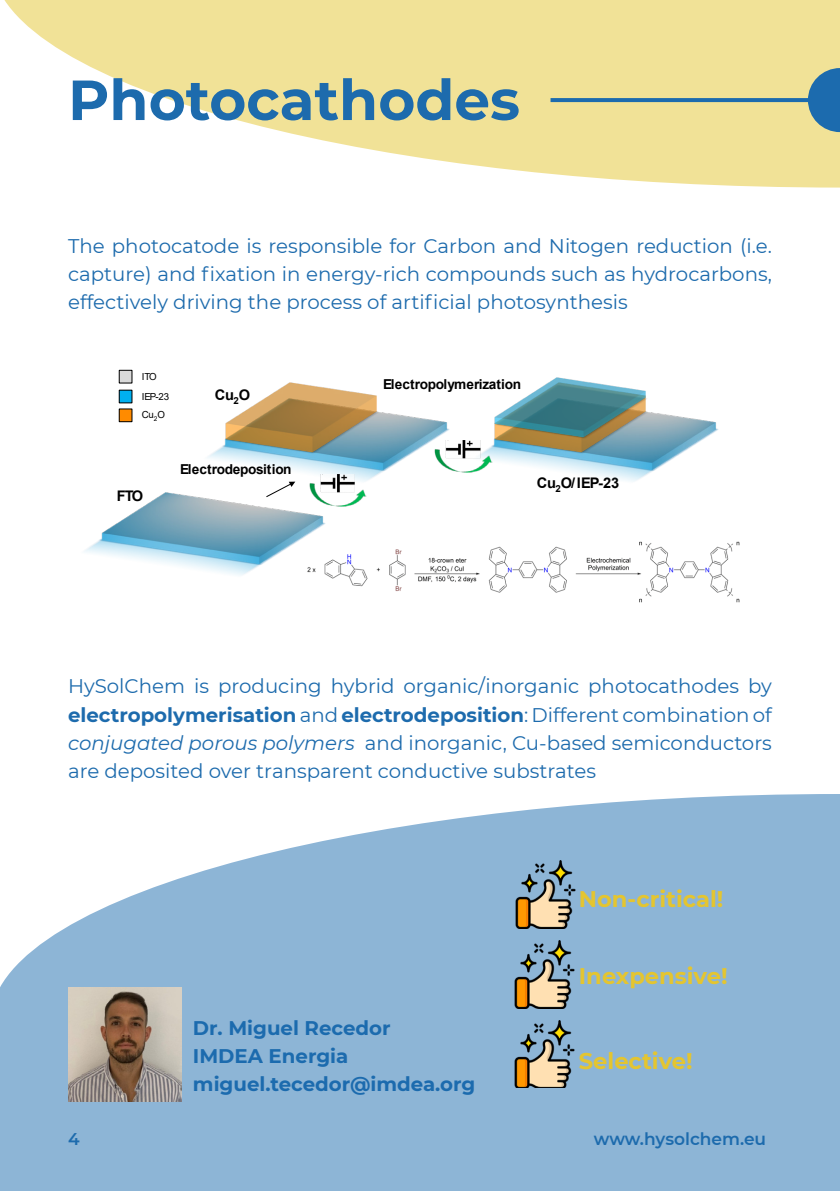
<style>
.page{position:relative;width:840px;height:1191px;background:#fff}
.page>*{position:absolute;margin:0;border:0;box-sizing:border-box;transform-origin:0 0}
.Page_Body_Text_-_Whi{font:700 56.4px "Montserrat";color:#1d6bad}
.Page_Body_Text_-_Whi-2{font:700 22.6px "Montserrat";color:#e4c530}
.Page_Body_Text_-_Whi-3{font:19.8px/28.2px "Montserrat";color:#1d6bad;text-align:justify}
.Page_Body_Text_-_Whi-4{font:700 19.8px "Montserrat";color:#1c6bae}
.t1{font:600 17px "Montserrat";color:#1d6bad}
.t2{font:700 14.6px "Arial";letter-spacing:-.02em;color:#000}
.t3{font:700 13.6px "Arial";letter-spacing:-.015em;color:#000}
.t4{font:9.6px/19.8px "Arial";letter-spacing:-.03em;color:#000}
.s1{font-weight:700}
.s2{font-style:italic}
</style>
<div class="page">
<svg style="left:0;top:794px;width:839px;height:397px;background:#9bbedb"></svg>
<svg style="left:4px;top:0;width:835px;height:188px;fill:#f1e297"></svg>
<svg style="left:550px;top:98px;width:257px;height:4px"></svg>
<img style="left:68px;top:987px;width:113px;height:114px">
<div style="left:119px;top:370px;width:13px;height:13px;background:#d9d9d9;border:1px solid #000"></div>
<div style="left:119px;top:390px;width:13px;height:13px;background:#00b0f0"></div>
<div style="left:119px;top:409px;width:13px;height:13px;background:#ff8b00"></div>
<div style="left:119px;top:408px;width:13px;height:14px;border:1px solid #000"></div>
<img style="left:492px;top:412px;width:227px;height:70px">
<img style="left:492px;top:439px;width:159px;height:15px">
<img style="left:492px;top:377px;width:159px;height:62px">
<img style="left:84px;top:499px;width:242px;height:77px">
<img style="left:154px;top:412px;width:296px;height:100px">
<img style="left:221px;top:382px;width:161px;height:72px">
<svg style="left:265px;top:481px;width:30px;height:17px"></svg>
<img style="left:306px;top:538px;width:434px;height:65px">
<img style="left:432px;top:440px;width:60px;height:35px">
<img style="left:307px;top:475px;width:59px;height:35px">
<img style="left:511px;top:860px;width:67px;height:68px">
<img style="left:510px;top:941px;width:68px;height:67px">
<img style="left:510px;top:1020px;width:68px;height:68px">
<svg style="left:807px;top:68px;width:32px;height:64px;background:#4f87a8"></svg>
<p class="Page_Body_Text_-_Whi" style="left:68px;top:59px;width:453px">Photocathodes</p>
<p class="Page_Body_Text_-_Whi-3" style="left:68px;top:231px;width:705px">The photocatode is responsible for Carbon and Nitogen reduction (i.e. capture) and fixation in energy-rich compounds such as hydrocarbons, effectively driving the process of artificial photosynthesis</p>
<p class="t4" style="left:142px;top:366px;width:29px">ITO<br>IEP-23</p>
<p class="t4" style="left:142px;top:405px;width:25px">Cu<sub>2</sub>O</p>
<p class="t2" style="left:215px;top:385px;width:37px">Cu<sub>2</sub>O</p>
<p class="t2" style="left:117px;top:485px;width:28px">FTO</p>
<p class="t3" style="left:180px;top:459px;width:113px">Electrodeposition</p>
<p class="t3" style="left:383px;top:375px;width:139px">Electropolymerization</p>
<p class="t2" style="left:536px;top:473px;width:84px">Cu<sub>2</sub>O/IEP-23</p>
<p class="Page_Body_Text_-_Whi-3" style="left:68px;top:671px;width:705px">HySolChem is producing hybrid organic/inorganic photocathodes by <span class="s1">electropolymerisation</span> and <span class="s1">electrodeposition</span>: Different combination of <span class="s2">conjugated porous polymers</span> and inorganic, Cu-based semiconductors are deposited over transparent conductive substrates</p>
<p class="Page_Body_Text_-_Whi-2" style="left:578px;top:882px;width:146px">Non-critical!</p>
<p class="Page_Body_Text_-_Whi-4" style="left:193px;top:1013px;width:199px">Dr. Miguel Recedor</p>
<p class="Page_Body_Text_-_Whi-4" style="left:193px;top:1042px;width:157px">IMDEA Energia</p>
<p class="Page_Body_Text_-_Whi-4" style="left:193px;top:1070px;width:284px">miguel.tecedor@imdea.org</p>
<p class="Page_Body_Text_-_Whi-2" style="left:578px;top:959px;width:150px">Inexpensive!</p>
<p class="Page_Body_Text_-_Whi-2" style="left:578px;top:1044px;width:115px">Selective!</p>
<p class="t1" style="left:68px;top:1127px;width:13px">4</p>
<p class="t1" style="left:593px;top:1127px;width:174px">www.hysolchem.eu</p>
</div>
